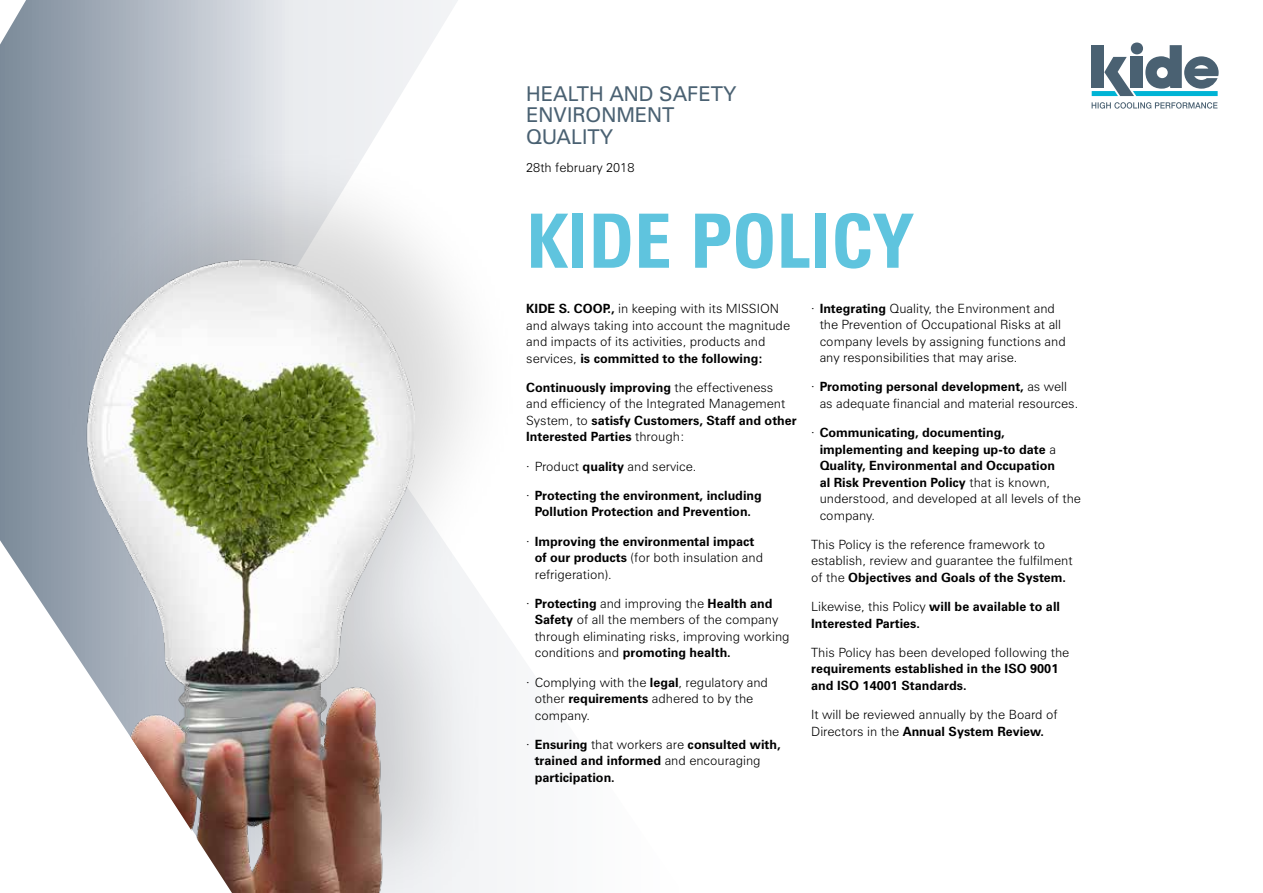
<style>
.page{position:relative;width:1263px;height:893px;background:#fff}
.page>*{position:absolute;margin:0;border:0;box-sizing:border-box;transform-origin:0 0}
.t1{font:700 condensed 75.15px "Zurich BT";color:#5fc4de}
.t2{font:20.4px/21.6px "Zurich BT";color:#4a6172}
.t3{font:300 12.75px/16.5px "Zurich BT";color:#000}
.t4{font:700 12.75px/16.5px "Zurich BT";color:#000}
.s1{font-weight:700}
.s2{font-weight:300}
</style>
<div class="page">
<svg style="left:0;top:0;width:458px;height:622px;background:#b7bfc8"></svg>
<div style="left:57px;top:140px;width:467px;height:753px;background:#000;opacity:.15"></div>
<div style="left:1131px;top:43px;width:12px;height:11px;background:#4a6172;border-radius:50%"></div>
<svg style="left:1092px;top:45px;width:126px;height:51px"></svg>
<svg style="left:1091px;top:102px;width:126px;height:7px"></svg>
<h2 class="t2" style="left:526px;top:82px;width:212px">HEALTH AND SAFETY<br>ENVIRONMENT<br>QUALITY</h2>
<p class="t3" style="left:526px;top:159px;width:110px">28th february 2018</p>
<h1 class="t1" style="left:526px;top:195px;width:389px">KIDE POLICY</h1>
<p class="t3" style="left:526px;top:300px;width:265px"><span class="s1">KIDE S. COOP.,</span> in keeping with its MISSION and always taking into account the magnitude and impacts of its activities, products and services, <span class="s1">is committed to the following:</span></p>
<p class="t3" style="left:526px;top:379px;width:272px"><span class="s1">Continuously improving</span> the effectiveness and efficiency of the Integrated Management System, to <span class="s1">satisfy Customers, Staff and other Interested Parties</span> through:</p>
<p class="t3" style="left:526px;top:458px;width:172px">· Product <span class="s1">quality</span> and service.</p>
<p class="t4" style="left:526px;top:487px;width:237px;text-align:center"><span class="s2">·</span> Protecting the environment, including<br>Pollution Protection and Prevention.</p>
<p class="t4" style="left:535px;top:533px;width:230px;text-indent:-9px"><span class="s2">·</span> Improving the environmental impact of our products <span class="s2">(for both insulation and refrigeration).</span></p>
<p class="t3" style="left:535px;top:595px;width:256px;text-indent:-9px">· <span class="s1">Protecting</span> and improving the <span class="s1">Health and Safety</span> of all the members of the company through eliminating risks, improving working conditions and <span class="s1">promoting health.</span></p>
<p class="t3" style="left:535px;top:674px;width:235px;text-indent:-9px">· Complying with the <span class="s1">legal</span>, regulatory and other <span class="s1">requirements</span> adhered to by the company.</p>
<p class="t4" style="left:535px;top:736px;width:247px;text-indent:-9px"><span class="s2">·</span> Ensuring <span class="s2">that workers are</span> consulted with, trained and informed <span class="s2">and encouraging </span>participation.</p>
<p class="t3" style="left:820px;top:300px;width:248px;text-indent:-9px">· <span class="s1">Integrating</span> Quality, the Environment and the Prevention of Occupational Risks at all company levels by assigning functions and any responsibilities that may arise.</p>
<p class="t3" style="left:820px;top:378px;width:260px;text-indent:-9px">· <span class="s1">Promoting personal development,</span> as well as adequate financial and material resources.</p>
<p class="t4" style="left:820px;top:424px;width:263px;text-indent:-9px"><span class="s2">·</span> Communicating, documenting, implementing and keeping up-to date <span class="s2">a </span>Quality, Environmental and Occupation<br>al Risk Prevention Policy <span class="s2">that is known, understood, and developed at all levels of the company.</span></p>
<p class="t3" style="left:811px;top:536px;width:263px">This Policy is the reference framework to establish, review and guarantee the fulfilment of the <span class="s1">Objectives and Goals of the System.</span></p>
<p class="t4" style="left:811px;top:598px;width:250px"><span class="s2">Likewise, this Policy</span> will be available to all<br>Interested Parties.</p>
<p class="t3" style="left:811px;top:644px;width:260px">This Policy has been developed following the</p>
<p class="t4" style="left:811px;top:660px;width:249px">requirements established in the ISO 9001 and ISO 14001 Standards.</p>
<p class="t3" style="left:811px;top:706px;width:248px">It will be reviewed annually by the Board of<br>Directors in the <span class="s1">Annual System Review.</span></p>
</div>
